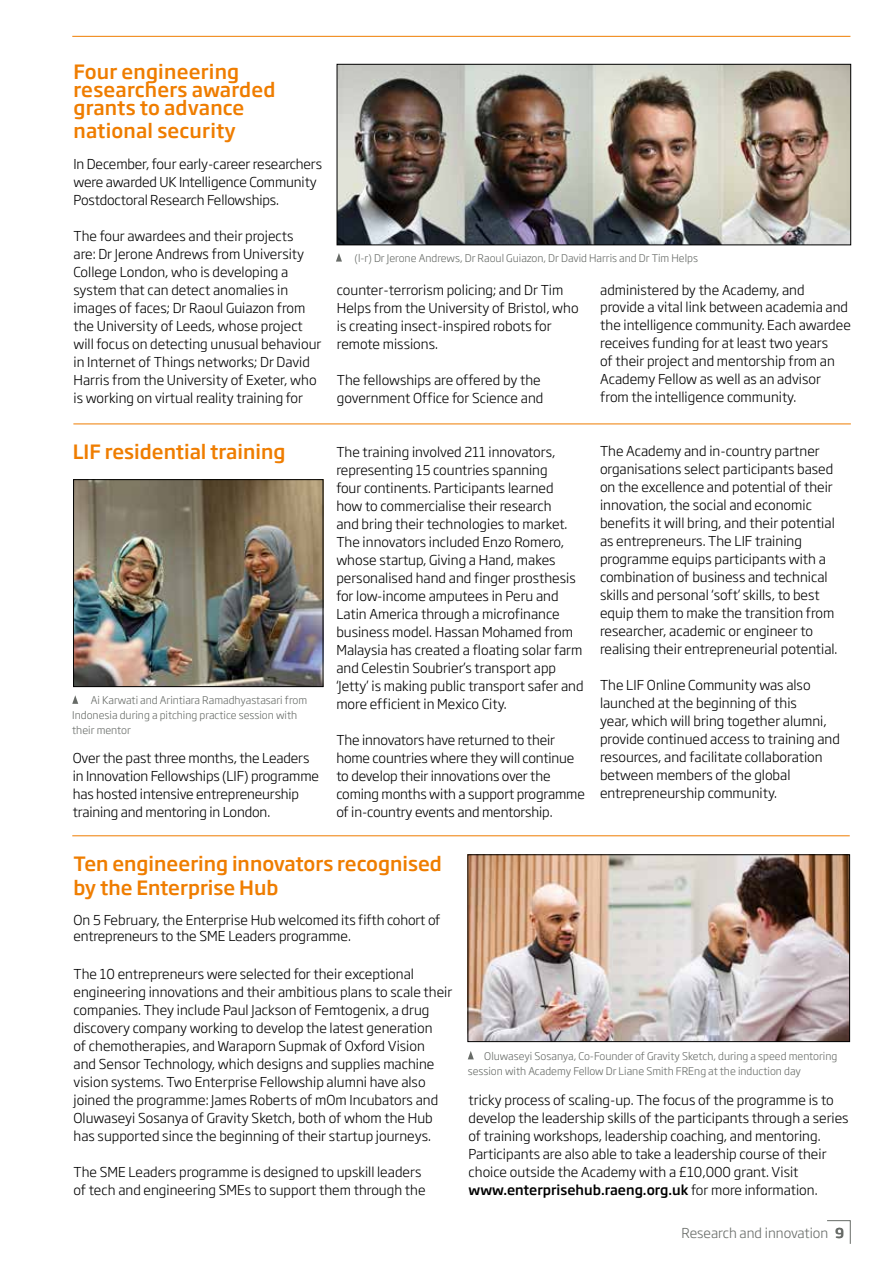
<style>
.page{position:relative;width:893px;height:1263px;background:#fff}
.page>*{position:absolute;margin:0;border:0;box-sizing:border-box;transform-origin:0 0}
.t1{font:500 19.5px/18px "Soho Gothic Pro";color:#ef7d00}
.t2{font:300 13.5px/18px "Soho Gothic Pro";color:#000}
.t3{font:300 13.5px "Soho Gothic Pro";color:#676b67}
.t4{font:300 10.5px/15px "Soho Gothic Pro";color:#676b67}
.s1{font-weight:500}
</style>
<div class="page">
<svg style="left:827px;top:1220px;width:24px;height:24px"></svg>
<hr style="left:73px;top:424px;width:778px;height:1px;background:#ef7d00">
<img style="left:75px;top:481px;width:246px;height:204px">
<div style="left:73px;top:479px;width:250px;height:208px;border:1px solid #000"></div>
<hr style="left:72px;top:835px;width:778px;height:1px;background:#ef7d00">
<hr style="left:72px;top:36px;width:778px;height:1px;background:#ef7d00">
<img style="left:470px;top:856px;width:378px;height:184px">
<div style="left:468px;top:854px;width:382px;height:188px;border:1px solid #000"></div>
<img style="left:339px;top:66px;width:510px;height:177px">
<div style="left:337px;top:64px;width:514px;height:181px;border:1px solid #000"></div>
<svg style="left:468px;top:1051px;width:6px;height:8px"></svg>
<svg style="left:72px;top:695px;width:6px;height:9px"></svg>
<svg style="left:336px;top:253px;width:6px;height:9px"></svg>
<h1 class="t1" style="left:74px;top:62px;width:203px">Four engineering researchers awarded grants to advance</h1>
<h1 class="t1" style="left:74px;top:121px;width:164px">national security</h1>
<p class="t2" style="left:74px;top:154px;width:250px">In December, four early-career researchers were awarded UK Intelligence Community<br>Postdoctoral Research Fellowships.</p>
<p class="t2" style="left:74px;top:226px;width:249px">The four awardees and their projects<br>are: Dr Jerone Andrews from University College London, who is developing a system that can detect anomalies in images of faces; Dr Raoul Guiazon from the University of Leeds, whose project will focus on detecting unusual behaviour in Internet of Things networks; Dr David Harris from the University of Exeter, who is working on virtual reality training for</p>
<p class="t4" style="left:355px;top:250px;width:345px">(l-r) Dr Jerone Andrews, Dr Raoul Guiazon, Dr David Harris and Dr Tim Helps</p>
<p class="t2" style="left:337px;top:280px;width:243px">counter-terrorism policing; and Dr Tim Helps from the University of Bristol, who is creating insect-inspired robots for remote missions.</p>
<p class="t2" style="left:337px;top:370px;width:208px">The fellowships are offered by the government Office for Science and</p>
<p class="t2" style="left:600px;top:280px;width:252px">administered by the Academy, and provide a vital link between academia and the intelligence community. Each awardee receives funding for at least two years<br>of their project and mentorship from an Academy Fellow as well as an advisor from the intelligence community.</p>
<h1 class="t1" style="left:73px;top:442px;width:214px">LIF residential training</h1>
<p class="t4" style="left:72px;top:692px;width:236px;text-indent:19px">Ai Karwati and Arintiara Ramadhyastasari from<br>Indonesia during a pitching practice session with their mentor</p>
<p class="t2" style="left:73px;top:748px;width:248px">Over the past three months, the Leaders in Innovation Fellowships (LIF) programme has hosted intensive entrepreneurship training and mentoring in London.</p>
<p class="t2" style="left:336px;top:442px;width:249px">The training involved 211 innovators, representing 15 countries spanning<br>four continents. Participants learned<br>how to commercialise their research<br>and bring their technologies to market.<br>The innovators included Enzo Romero, whose startup, Giving a Hand, makes personalised hand and finger prosthesis for low-income amputees in Peru and Latin America through a microfinance business model. Hassan Mohamed from Malaysia has created a floating solar farm and Celestin Soubrier’s transport app ‘Jetty’ is making public transport safer and more efficient in Mexico City.</p>
<p class="t2" style="left:336px;top:730px;width:250px">The innovators have returned to their home countries where they will continue to develop their innovations over the coming months with a support programme of in-country events and mentorship.</p>
<p class="t2" style="left:600px;top:442px;width:239px">The Academy and in-country partner organisations select participants based on the excellence and potential of their innovation, the social and economic benefits it will bring, and their potential as entrepreneurs. The LIF training programme equips participants with a combination of business and technical skills and personal ‘soft’ skills, to best equip them to make the transition from researcher, academic or engineer to realising their entrepreneurial potential.</p>
<p class="t2" style="left:600px;top:676px;width:241px">The LIF Online Community was also launched at the beginning of this<br>year, which will bring together alumni, provide continued access to training and resources, and facilitate collaboration between members of the global entrepreneurship community.</p>
<h1 class="t1" style="left:74px;top:850px;width:370px;line-height:24px">Ten engineering innovators recognised by the Enterprise Hub</h1>
<p class="t2" style="left:74px;top:910px;width:368px;line-height:16.5px">On 5 February, the Enterprise Hub welcomed its fifth cohort of entrepreneurs to the SME Leaders programme.</p>
<p class="t2" style="left:74px;top:964px;width:380px">The 10 entrepreneurs were selected for their exceptional engineering innovations and their ambitious plans to scale their companies. They include Paul Jackson of Femtogenix, a drug discovery company working to develop the latest generation<br>of chemotherapies, and Waraporn Supmak of Oxford Vision<br>and Sensor Technology, which designs and supplies machine vision systems. Two Enterprise Fellowship alumni have also joined the programme: James Roberts of mOm Incubators and Oluwaseyi Sosanya of Gravity Sketch, both of whom the Hub has supported since the beginning of their startup journeys.</p>
<p class="t2" style="left:74px;top:1162px;width:353px">The SME Leaders programme is designed to upskill leaders of tech and engineering SMEs to support them through the</p>
<p class="t4" style="left:468px;top:1048px;width:371px;text-indent:17px">Oluwaseyi Sosanya, Co-Founder of Gravity Sketch, during a speed mentoring session with Academy Fellow Dr Liane Smith FREng at the induction day</p>
<p class="t2" style="left:469px;top:1090px;width:382px">tricky process of scaling-up. The focus of the programme is to develop the leadership skills of the participants through a series of training workshops, leadership coaching, and mentoring.<br>Participants are also able to take a leadership course of their choice outside the Academy with a £10,000 grant. Visit <span class="s1">www.enterprisehub.raeng.org.uk</span> for more information.</p>
<p class="t3" style="left:681px;top:1222px;width:164px">Research and innovation <span class="s1">9</span></p>
</div>
